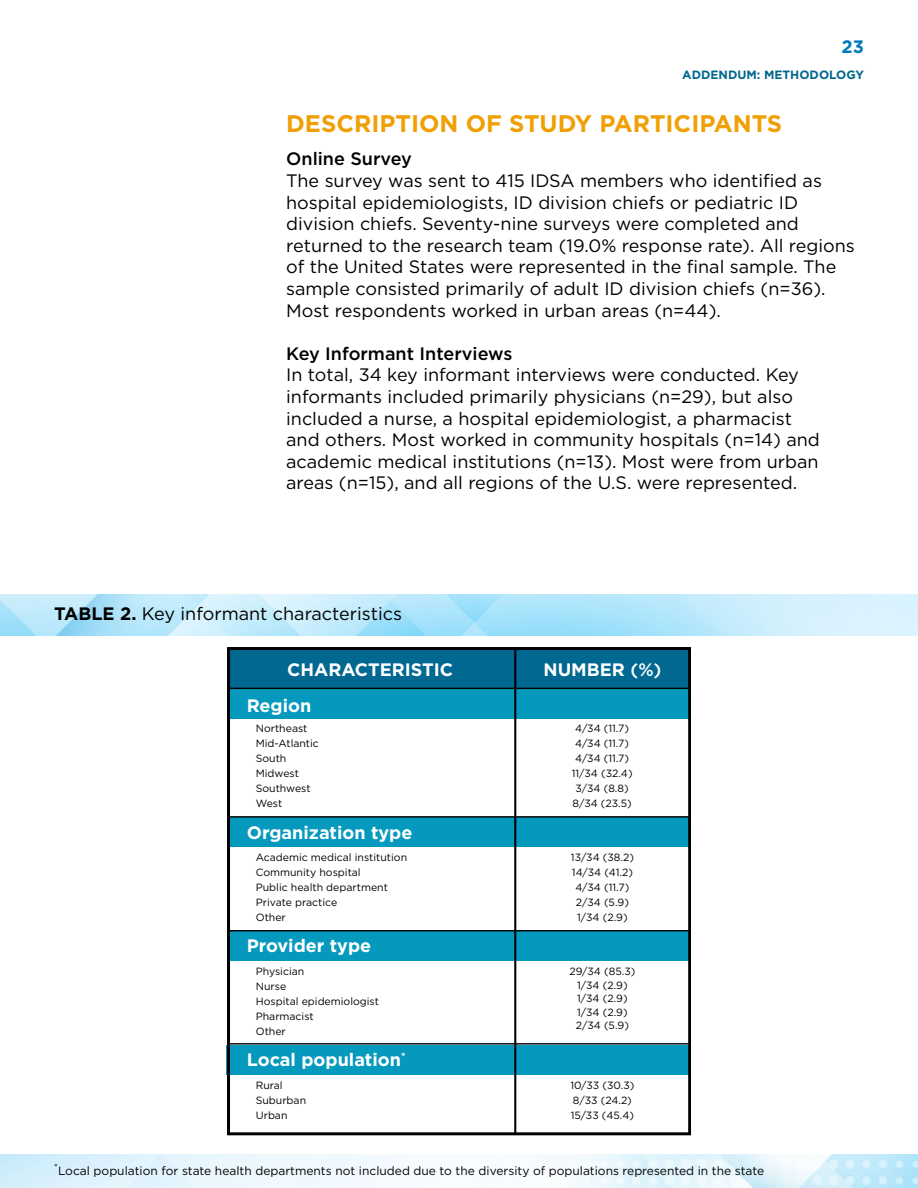
<style>
.page{position:relative;width:918px;height:1188px;background:#fff}
.page>*{position:absolute;margin:0;border:0;box-sizing:border-box;transform-origin:0 0}
.t1{font:700 24px "Gotham";color:#f0a005}
.t2{font:18px/21.6px "Gotham";color:#000}
.t3{font:700 18px "Gotham";color:#fff}
.t4{font:500 18px "Gotham";color:#000}
.t5{font:700 18px "Gotham";color:#007bb8}
.t6{font:12px "Gotham";color:#000}
.t7{font:700 12px "Gotham";color:#01678d}
.t8{font:10.5px/15px "Gotham";color:#000}
.s1{font-weight:700}
.s2{font-weight:500}
</style>
<div class="page">
<img style="left:0;top:594px;width:918px;height:594px">
<div style="left:0;top:636px;width:918px;height:518px;background:#fff"></div>
<svg style="left:228px;top:647px;width:463px;height:489px"></svg>
<hr style="left:514px;top:649px;width:2px;height:485px;background:#000">
<hr style="left:228px;top:1043px;width:463px;height:2px;background:#000">
<hr style="left:228px;top:816px;width:463px;height:2px;background:#000">
<hr style="left:228px;top:930px;width:463px;height:2px;background:#000">
<p class="t5" style="left:842px;top:35px;width:24px">23</p>
<p class="t7" style="left:682px;top:67px;width:183px">ADDENDUM: METHODOLOGY</p>
<h1 class="t1" style="left:286px;top:107px;width:498px">DESCRIPTION OF STUDY PARTICIPANTS</h1>
<p class="t4" style="left:286px;top:147px;width:127px">Online Survey</p>
<p class="t2" style="left:286px;top:169px;width:570px">The survey was sent to 415 IDSA members who identified as hospital epidemiologists, ID division chiefs or pediatric ID division chiefs. Seventy-nine surveys were completed and returned to the research team (19.0% response rate). All regions of the United States were represented in the final sample. The sample consisted primarily of adult ID division chiefs (n=36).<br>Most respondents worked in urban areas (n=44).</p>
<p class="t4" style="left:286px;top:342px;width:228px">Key Informant Interviews</p>
<p class="t2" style="left:286px;top:364px;width:535px">In total, 34 key informant interviews were conducted. Key informants included primarily physicians (n=29), but also included a nurse, a hospital epidemiologist, a pharmacist and others. Most worked in community hospitals (n=14) and academic medical institutions (n=13). Most were from urban areas (n=15), and all regions of the U.S. were represented.</p>
<p class="t2" style="left:54px;top:603px;width:349px"><span class="s1">TABLE 2.</span> Key informant characteristics</p>
<p class="t3" style="left:287px;top:658px;width:167px">CHARACTERISTIC</p>
<p class="t3" style="left:543px;top:658px;width:120px">NUMBER <span class="s2">(%)</span></p>
<p class="t3" style="left:247px;top:693px;width:66px">Region</p>
<p class="t8" style="left:256px;top:721px;width:65px">Northeast<br>Mid-Atlantic<br>South<br>Midwest<br>Southwest<br>West</p>
<p class="t3" style="left:247px;top:820px;width:167px">Organization type</p>
<p class="t8" style="left:256px;top:849px;width:153px">Academic medical institution<br>Community hospital<br>Public health department<br>Private practice<br>Other</p>
<p class="t3" style="left:247px;top:933px;width:126px">Provider type</p>
<p class="t8" style="left:256px;top:964px;width:125px">Physician<br>Nurse<br>Hospital epidemiologist<br>Pharmacist<br>Other</p>
<p class="t3" style="left:247px;top:1048px;width:160px">Local population<sup>*</sup></p>
<p class="t8" style="left:256px;top:1077px;width:52px">Rural<br>Suburban<br>Urban</p>
<p class="t8" style="left:572px;top:721px;width:62px;text-align:center">4/34 (11.7)<br>4/34 (11.7)<br>4/34 (11.7)<br>11/34 (32.4)<br>3/34 (8.8)<br>8/34 (23.5)</p>
<p class="t8" style="left:571px;top:849px;width:64px;text-align:center">13/34 (38.2)<br>14/34 (41.2)<br>4/34 (11.7)<br>2/34 (5.9)<br>1/34 (2.9)</p>
<p class="t8" style="left:570px;top:965px;width:67px;line-height:13.5px;text-align:center">29/34 (85.3)<br>1/34 (2.9)<br>1/34 (2.9)<br>1/34 (2.9)<br>2/34 (5.9)</p>
<p class="t8" style="left:570px;top:1077px;width:65px">10/33 (30.3)<br>8/33 (24.2)<br>15/33 (45.4)</p>
<p class="t6" style="left:54px;top:1163px;width:712px"><sup>*</sup>Local population for state health departments not included due to the diversity of populations represented in the state</p>
</div>
